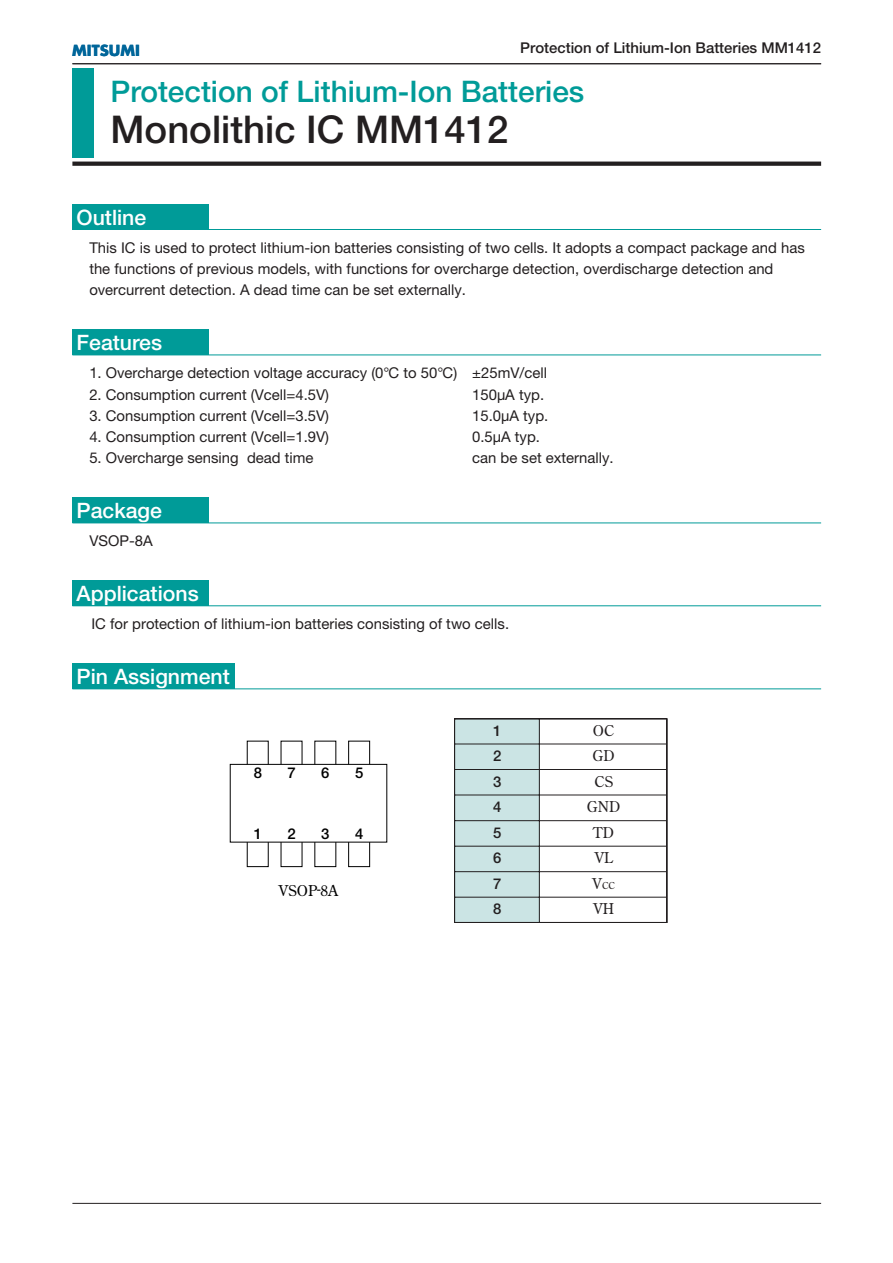
<style>
.page{position:relative;width:893px;height:1263px;background:#fff}
.page>*{position:absolute;margin:0;border:0;box-sizing:border-box;transform-origin:0 0}
.t1{font:500 38.25px "Helvetica Neue";color:#231f20}
.t2{font:500 29.7px "Helvetica Neue";color:#009b98}
.t3{font:500 21.3px "Helvetica Neue";color:#fff}
.t4{font:14.85px/21.3px "Helvetica Neue";color:#231f20}
.t5{font:500 14.85px "Helvetica Neue";color:#231f20}
.t6{font:14.85px "Century Old Style";color:#231f20}
.t7{font:500 14.85px "Helvetica Neue";color:#000}
.t8{font:700 14.85px "Futura";color:#01669a}
.t9{font:14.85px "Century Old Style";color:#000}
.t10{font:9.6px "Century Old Style";color:#231f20}
.s1{font-size:14.85px}
</style>
<div class="page">
<hr style="left:72px;top:1203px;width:749px;height:1px;background:#231f20">
<svg style="left:72px;top:162px;width:749px;height:4px;background:#2d292a"></svg>
<div style="left:72px;top:204px;width:136px;height:26px;background:#009b98"></div>
<hr style="left:72px;top:229px;width:749px;height:1px;background:#009b98">
<div style="left:72px;top:330px;width:136px;height:25px;background:#009b98"></div>
<hr style="left:72px;top:355px;width:749px;height:1px;background:#009b98">
<div style="left:72px;top:497px;width:136px;height:26px;background:#009b98"></div>
<hr style="left:72px;top:523px;width:749px;height:1px;background:#009b98">
<div style="left:72px;top:580px;width:136px;height:26px;background:#009b98"></div>
<hr style="left:72px;top:606px;width:749px;height:1px;background:#009b98">
<div style="left:72px;top:68px;width:22px;height:89px;background:#009b98"></div>
<hr style="left:72px;top:63px;width:749px;height:1px;background:#231f20">
<div style="left:72px;top:663px;width:163px;height:26px;background:#009b98"></div>
<hr style="left:72px;top:689px;width:749px;height:1px;background:#009b98">
<svg style="left:246px;top:740px;width:124px;height:127px"></svg>
<div style="left:230px;top:764px;width:157px;height:79px;background:#fff;border:1px solid #000"></div>
<svg style="left:454px;top:718px;width:213px;height:205px"></svg>
<p class="t5" style="left:520px;top:43px;width:302px">Protection of Lithium-Ion Batteries MM1412</p>
<h2 class="t2" style="left:111px;top:81px;width:475px">Protection of Lithium-Ion Batteries</h2>
<h1 class="t1" style="left:111px;top:116px;width:399px">Monolithic IC MM1412</h1>
<p class="t8" style="left:72px;top:43px;width:69px">MITSUMI</p>
<h3 class="t3" style="left:77px;top:209px;width:71px">Outline</h3>
<p class="t4" style="left:89px;top:239px;width:717px">This IC is used to protect lithium-ion batteries consisting of two cells. It adopts a compact package and has the functions of previous models, with functions for overcharge detection, overdischarge detection and overcurrent detection. A dead time can be set externally.</p>
<h3 class="t3" style="left:77px;top:335px;width:87px">Features</h3>
<p class="t4" style="left:89px;top:364px;width:459px">1. Overcharge detection voltage accuracy (0°C to 50°C) ±25mV/cell</p>
<p class="t4" style="left:89px;top:385px;width:241px">2. Consumption current (Vcell=4.5V)</p>
<p class="t4" style="left:472px;top:385px;width:73px">150µA typ.</p>
<p class="t4" style="left:89px;top:406px;width:241px">3. Consumption current (Vcell=3.5V)</p>
<p class="t4" style="left:472px;top:406px;width:78px">15.0µA typ.</p>
<p class="t4" style="left:89px;top:428px;width:241px">4. Consumption current (Vcell=1.9V)</p>
<p class="t4" style="left:472px;top:428px;width:69px">0.5µA typ.</p>
<p class="t4" style="left:89px;top:449px;width:226px">5. Overcharge sensing dead time</p>
<p class="t4" style="left:472px;top:449px;width:143px">can be set externally.</p>
<h3 class="t3" style="left:77px;top:503px;width:87px">Package</h3>
<p class="t4" style="left:89px;top:532px;width:65px">VSOP-8A</p>
<h3 class="t3" style="left:77px;top:586px;width:124px">Applications</h3>
<p class="t4" style="left:91px;top:615px;width:419px">IC for protection of lithium-ion batteries consisting of two cells.</p>
<h3 class="t3" style="left:77px;top:669px;width:155px">Pin Assignment</h3>
<p class="t7" style="left:254px;top:768px;width:10px">8</p>
<p class="t7" style="left:355px;top:768px;width:10px">5</p>
<p class="t7" style="left:287px;top:768px;width:10px">7</p>
<p class="t7" style="left:321px;top:768px;width:10px">6</p>
<p class="t7" style="left:287px;top:829px;width:10px">2</p>
<p class="t7" style="left:321px;top:829px;width:10px">3</p>
<p class="t7" style="left:254px;top:829px;width:10px">1</p>
<p class="t7" style="left:355px;top:829px;width:10px">4</p>
<p class="t9" style="left:279px;top:884px;width:61px">VSOP-8A</p>
<p class="t5" style="left:493px;top:725px;width:10px">1</p>
<p class="t6" style="left:593px;top:724px;width:23px">OC</p>
<p class="t5" style="left:493px;top:751px;width:10px">2</p>
<p class="t6" style="left:592px;top:750px;width:24px">GD</p>
<p class="t5" style="left:493px;top:776px;width:10px">3</p>
<p class="t6" style="left:594px;top:775px;width:20px">CS</p>
<p class="t5" style="left:493px;top:802px;width:10px">4</p>
<p class="t6" style="left:586px;top:801px;width:35px">GND</p>
<p class="t5" style="left:493px;top:827px;width:10px">5</p>
<p class="t6" style="left:593px;top:826px;width:22px">TD</p>
<p class="t5" style="left:493px;top:853px;width:10px">6</p>
<p class="t6" style="left:594px;top:852px;width:20px">VL</p>
<p class="t5" style="left:493px;top:878px;width:10px">7</p>
<p class="t10" style="left:592px;top:881px;width:24px"><span class="s1">V</span>CC</p>
<p class="t5" style="left:493px;top:904px;width:10px">8</p>
<p class="t6" style="left:593px;top:903px;width:23px">VH</p>
</div>
